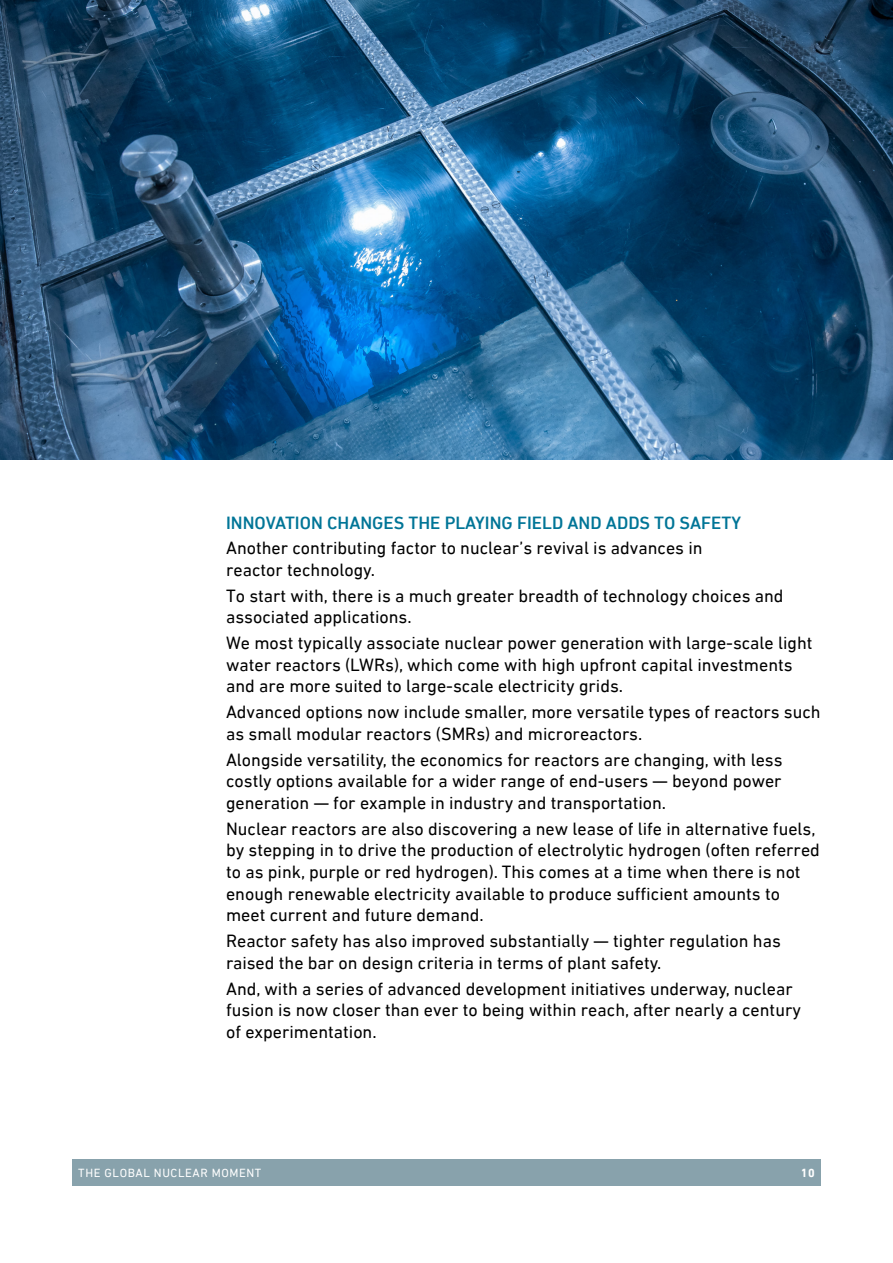
<style>
.page{position:relative;width:893px;height:1263px;background:#fff}
.page>*{position:absolute;margin:0;border:0;box-sizing:border-box;transform-origin:0 0}
.t1{font:18px/21.6px "DIN Next LT Pro";color:#000}
.t2{font:500 18px "DIN Next LT Pro";color:#007597}
.t3{font:12px "DIN Next LT Pro";letter-spacing:.05em;color:#fff}
.t4{font:700 12px "DIN Next LT Pro";color:#fff}
</style>
<div class="page">
<div style="left:72px;top:1159px;width:749px;height:27px;background:#88a2ac"></div>
<img style="left:0;top:0;width:893px;height:459px">
<p class="t2" style="left:226px;top:512px;width:516px">INNOVATION CHANGES THE PLAYING FIELD AND ADDS TO SAFETY</p>
<p class="t1" style="left:226px;top:537px;width:478px">Another contributing factor to nuclear’s revival is advances in reactor technology.</p>
<p class="t1" style="left:226px;top:585px;width:559px">To start with, there is a much greater breadth of technology choices and associated applications.</p>
<p class="t1" style="left:226px;top:632px;width:588px">We most typically associate nuclear power generation with large-scale light water reactors (LWRs), which come with high upfront capital investments and are more suited to large-scale electricity grids.</p>
<p class="t1" style="left:226px;top:701px;width:596px">Advanced options now include smaller, more versatile types of reactors such as small modular reactors (SMRs) and microreactors.</p>
<p class="t1" style="left:226px;top:749px;width:558px;text-align:justify">Alongside versatility, the economics for reactors are changing, with less costly options available for a wider range of end-users — beyond power generation — for example in industry and transportation.</p>
<p class="t1" style="left:226px;top:818px;width:595px">Nuclear reactors are also discovering a new lease of life in alternative fuels, by stepping in to drive the production of electrolytic hydrogen (often referred to as pink, purple or red hydrogen). This comes at a time when there is not enough renewable electricity available to produce sufficient amounts to meet current and future demand.</p>
<p class="t1" style="left:226px;top:930px;width:556px">Reactor safety has also improved substantially — tighter regulation has raised the bar on design criteria in terms of plant safety.</p>
<p class="t1" style="left:226px;top:977px;width:576px">And, with a series of advanced development initiatives underway, nuclear fusion is now closer than ever to being within reach, after nearly a century of experimentation.</p>
<p class="t3" style="left:78px;top:1166px;width:185px">THE GLOBAL NUCLEAR MOMENT</p>
<p class="t4" style="left:801px;top:1166px;width:15px">10</p>
</div>
